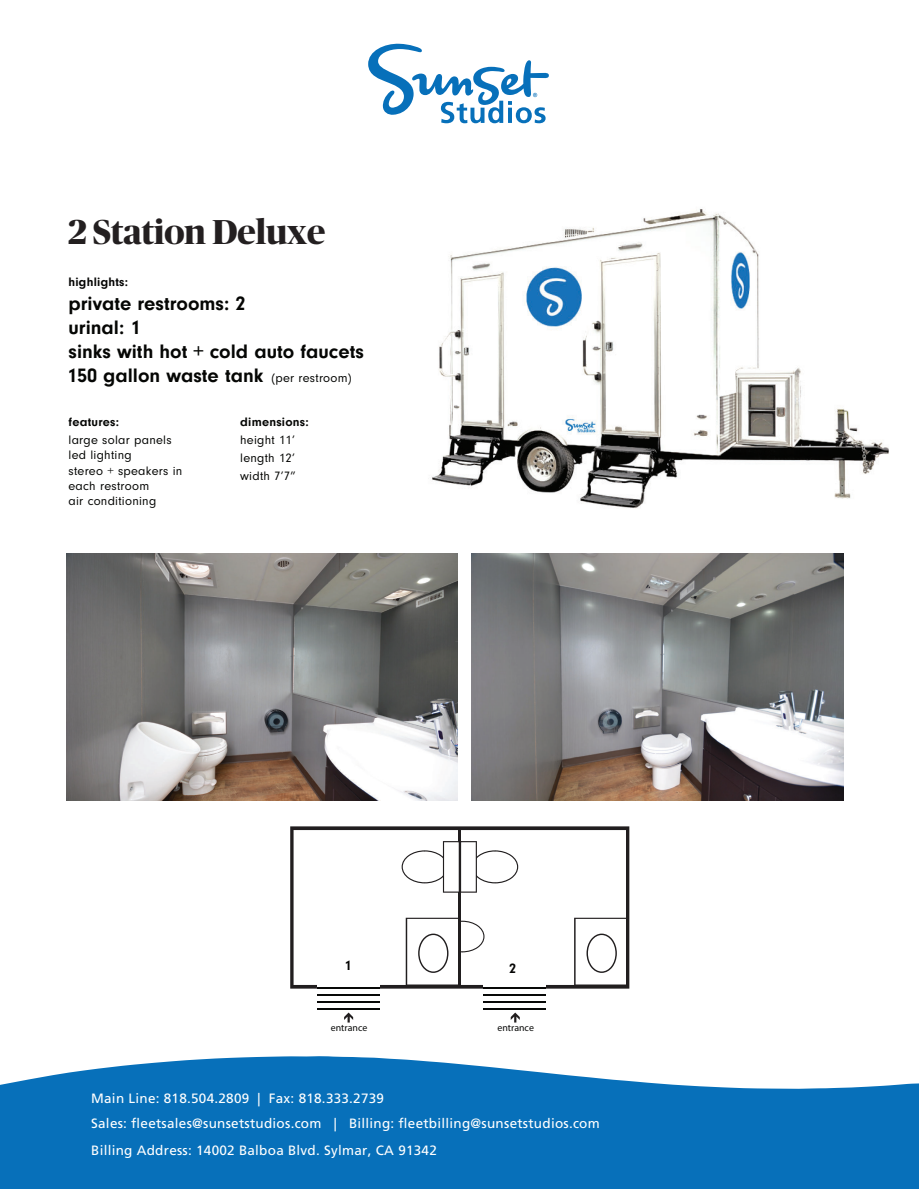
<style>
.page{position:relative;width:919px;height:1189px;background:#fff}
.page>*{position:absolute;margin:0;border:0;box-sizing:border-box;transform-origin:0 0}
.t1{font:700 34.5px "Publico Banner Web";color:#231f20}
.t2{font:700 20.25px/24.3px "Neuzeit Gro";color:#050604}
.t3{font:700 14.1px "Neuzeit Gro";color:#050504}
.t4{font:13.5px "Frutiger LT Pro";letter-spacing:.02em;color:#fff}
.t5{font:12.75px/15.3px "Neuzeit Gro";letter-spacing:.02em;color:#050604}
.t6{font:700 12.75px "Neuzeit Gro";letter-spacing:.02em;color:#050604}
.t7{font:700 12.75px "Neuzeit Gro";letter-spacing:.02em;color:#050504}
.t8{font:9.9px "Myriad Pro";color:#080908}
</style>
<div class="page">
<img style="left:432px;top:209px;width:457px;height:300px">
<svg style="left:290px;top:826px;width:339px;height:162px"></svg>
<hr style="left:458px;top:828px;width:3px;height:158px;background:#211e1f">
<svg style="left:401px;top:841px;width:117px;height:51px"></svg>
<svg style="left:483px;top:983px;width:62px;height:20px"></svg>
<hr style="left:483px;top:987px;width:62px;height:1px;background:#080908">
<hr style="left:483px;top:993px;width:62px;height:2px;background:#080908">
<hr style="left:483px;top:1000px;width:62px;height:2px;background:#080908">
<hr style="left:483px;top:1007px;width:62px;height:2px;background:#080908">
<svg style="left:510px;top:1012px;width:9px;height:10px"></svg>
<svg style="left:317px;top:983px;width:62px;height:20px"></svg>
<hr style="left:317px;top:987px;width:62px;height:1px;background:#080908">
<hr style="left:317px;top:993px;width:62px;height:2px;background:#080908">
<hr style="left:317px;top:1000px;width:62px;height:2px;background:#080908">
<hr style="left:317px;top:1007px;width:62px;height:2px;background:#080908">
<svg style="left:344px;top:1012px;width:9px;height:10px"></svg>
<svg style="left:0;top:1056px;width:918px;height:132px;background:#2581c2"></svg>
<svg style="left:368px;top:43px;width:180px;height:80px"></svg>
<img style="left:67px;top:553px;width:390px;height:247px">
<img style="left:472px;top:553px;width:371px;height:247px">
<h1 class="t1" style="left:68px;top:212px;width:258px">2 Station Deluxe</h1>
<p class="t7" style="left:68px;top:277px;width:61px">highlights:</p>
<h2 class="t2" style="left:68px;top:293px;width:178px">private restrooms: 2 urinal: 1</h2>
<h2 class="t2" style="left:67px;top:341px;width:298px">sinks with hot + cold auto faucets<br>150 gallon waste tank</h2>
<p class="t6" style="left:68px;top:417px;width:52px">features:</p>
<p class="t5" style="left:68px;top:433px;width:115px">large solar panels led lighting<br>stereo + speakers in each restroom<br>air conditioning</p>
<p class="t5" style="left:271px;top:371px;width:82px">(per restroom)</p>
<p class="t6" style="left:240px;top:417px;width:70px">dimensions:</p>
<p class="t5" style="left:240px;top:432px;width:57px;line-height:18px;text-align:justify">height 11’ length 12’ width 7’7”</p>
<p class="t3" style="left:344px;top:959px;width:9px">1</p>
<p class="t8" style="left:331px;top:1021px;width:38px">entrance</p>
<p class="t3" style="left:509px;top:962px;width:9px">2</p>
<p class="t8" style="left:497px;top:1021px;width:38px">entrance</p>
<p class="t4" style="left:91px;top:1093px;width:294px">Main Line: 818.504.2809 | Fax: 818.333.2739</p>
<p class="t4" style="left:91px;top:1145px;width:347px">Billing Address: 14002 Balboa Blvd. Sylmar, CA 91342</p>
<p class="t4" style="left:91px;top:1118px;width:510px">Sales: fleetsales@sunsetstudios.com | Billing: fleetbilling@sunsetstudios.com</p>
</div>
